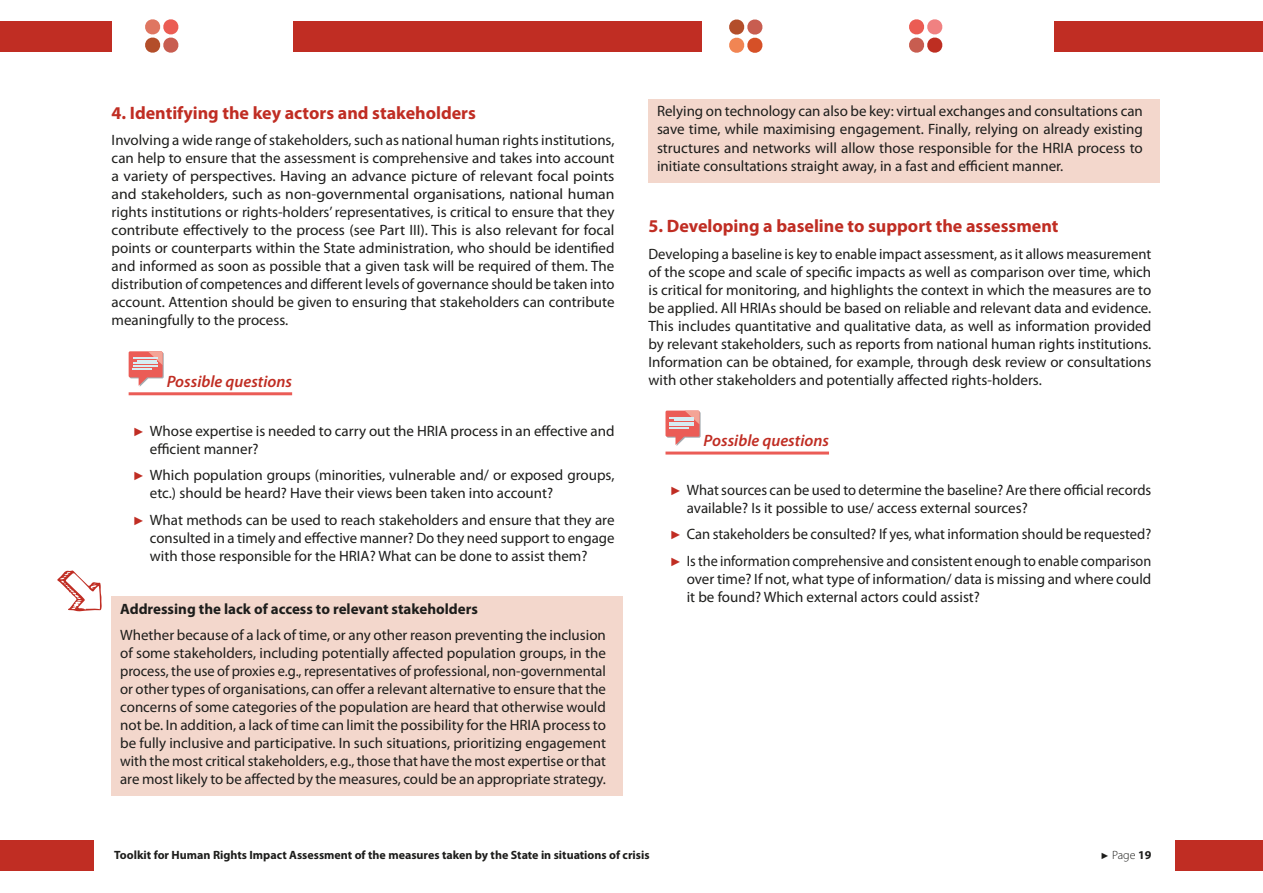
<style>
.page{position:relative;width:1263px;height:893px;background:#fff}
.page>*{position:absolute;margin:0;border:0;box-sizing:border-box;transform-origin:0 0}
.Titre_3{font:700 18px "Myriad Pro";color:#c02d23}
.Titre_4{font:italic 600 16.5px "Myriad Pro";color:#c02d23}
.Texte{font:15px/18px "Myriad Pro";color:#1d1d1b;text-align:justify}
.Texte_fond_BLUE{font:15px/18px "Myriad Pro";color:#1d1d1b;text-align:justify}
.Texte-2{font:15px/18px "Myriad Pro";color:#1d1d1b;text-align:justify;scale:.95 1}
.Texte_fond_BLUE-2{font:700 15px "Myriad Pro";color:#1d1d1b}
.t1{font:700 12px "Myriad Pro";color:#1d1d1b}
.t2{font:300 12px "Myriad Pro";color:#1d1d1b}
.s1{font-family:"Arial";font-size:12px;color:#c02d23}
.s2{font-family:"Arial";font-weight:400;font-size:9px}
.s3{font-weight:700}
</style>
<div class="page">
<div style="left:0;top:21px;width:112px;height:30px;background:#c02d23"></div>
<div style="left:0;top:840px;width:94px;height:31px;background:#c02d23"></div>
<div style="left:293px;top:21px;width:409px;height:30px;background:#c02d23"></div>
<div style="left:1054px;top:21px;width:209px;height:30px;background:#c02d23"></div>
<div style="left:1175px;top:840px;width:88px;height:31px;background:#c02d23"></div>
<svg style="left:145px;top:19px;width:34px;height:34px"></svg>
<svg style="left:729px;top:19px;width:34px;height:34px"></svg>
<svg style="left:909px;top:19px;width:34px;height:34px"></svg>
<hr style="left:129px;top:392px;width:163px;height:3px;background:#eb5c56">
<div style="left:112px;top:596px;width:511px;height:30px;background:#f3d7cc"></div>
<div style="left:112px;top:622px;width:511px;height:174px;background:#f3d7cc"></div>
<svg style="left:129px;top:351px;width:35px;height:36px"></svg>
<div style="left:648px;top:99px;width:512px;height:84px;background:#f3d7cc"></div>
<hr style="left:665px;top:452px;width:164px;height:3px;background:#eb5c56">
<svg style="left:665px;top:411px;width:36px;height:35px"></svg>
<svg style="left:57px;top:570px;width:45px;height:41px"></svg>
<p class="Titre_3" style="left:112px;top:103px;width:366px">4. Identifying the key actors and stakeholders</p>
<p class="Texte" style="left:112px;top:131px;width:504px">Involving a wide range of stakeholders, such as national human rights institutions, can help to ensure that the assessment is comprehensive and takes into account a variety of perspectives. Having an advance picture of relevant focal points and stakeholders, such as non-governmental organisations, national human rights institutions or rights-holders’ representatives, is critical to ensure that they contribute effectively to the process (see Part III). This is also relevant for focal points or counterparts within the State administration, who should be identified and informed as soon as possible that a given task will be required of them. The distribution of competences and different levels of governance should be taken into account. Attention should be given to ensuring that stakeholders can contribute meaningfully to the process.</p>
<p class="Titre_4" style="left:167px;top:372px;width:127px">Possible questions</p>
<p class="Texte" style="left:150px;top:421px;width:466px;text-indent:-17px"><span class="s1">►</span> Whose expertise is needed to carry out the HRIA process in an effective and efficient manner?</p>
<p class="Texte" style="left:150px;top:466px;width:466px;text-indent:-17px"><span class="s1">►</span> Which population groups (minorities, vulnerable and/ or exposed groups, etc.) should be heard? Have their views been taken into account?</p>
<p class="Texte" style="left:150px;top:510px;width:466px;text-indent:-17px"><span class="s1">►</span> What methods can be used to reach stakeholders and ensure that they are consulted in a timely and effective manner? Do they need support to engage with those responsible for the HRIA? What can be done to assist them?</p>
<p class="Texte_fond_BLUE-2" style="left:120px;top:600px;width:359px">Addressing the lack of access to relevant stakeholders</p>
<p class="Texte_fond_BLUE" style="left:120px;top:626px;width:487px">Whether because of a lack of time, or any other reason preventing the inclusion of some stakeholders, including potentially affected population groups, in the process, the use of proxies e.g., representatives of professional, non-governmental or other types of organisations, can offer a relevant alternative to ensure that the concerns of some categories of the population are heard that otherwise would not be. In addition, a lack of time can limit the possibility for the HRIA process to be fully inclusive and participative. In such situations, prioritizing engagement with the most critical stakeholders, e.g., those that have the most expertise or that are most likely to be affected by the measures, could be an appropriate strategy.</p>
<p class="Texte_fond_BLUE" style="left:657px;top:102px;width:487px">Relying on technology can also be key: virtual exchanges and consultations can save time, while maximising engagement. Finally, relying on already existing structures and networks will allow those responsible for the HRIA process to initiate consultations straight away, in a fast and efficient manner.</p>
<p class="Titre_3" style="left:648px;top:216px;width:411px">5. Developing a baseline to support the assessment</p>
<p class="Texte" style="left:648px;top:244px;width:504px">Developing a baseline is key to enable impact assessment, as it allows measurement of the scope and scale of specific impacts as well as comparison over time, which is critical for monitoring, and highlights the context in which the measures are to be applied. All HRIAs should be based on reliable and relevant data and evidence.<br>This includes quantitative and qualitative data, as well as information provided by relevant stakeholders, such as reports from national human rights institutions.<br>Information can be obtained, for example, through desk review or consultations with other stakeholders and potentially affected rights-holders.</p>
<p class="Titre_4" style="left:704px;top:431px;width:127px">Possible questions</p>
<p class="Texte" style="left:687px;top:481px;width:466px;text-indent:-17px"><span class="s1">►</span> What sources can be used to determine the baseline? Are there official records available? Is it possible to use/ access external sources?</p>
<p class="Texte" style="left:670px;top:525px;width:483px"><span class="s1">►</span> Can stakeholders be consulted? If yes, what information should be requested?</p>
<p class="Texte-2" style="left:687px;top:552px;width:490px;text-indent:-17px"><span class="s1">►</span> Is the information comprehensive and consistent enough to enable comparison over time? If not, what type of information/ data is missing and where could it be found? Which external actors could assist?</p>
<p class="t1" style="left:114px;top:849px;width:537px">Toolkit for Human Rights Impact Assessment of the measures taken by the State in situations of crisis</p>
<p class="t2" style="left:1100px;top:848px;width:52px"><span class="s2">►</span> Page <span class="s3">19</span></p>
</div>
